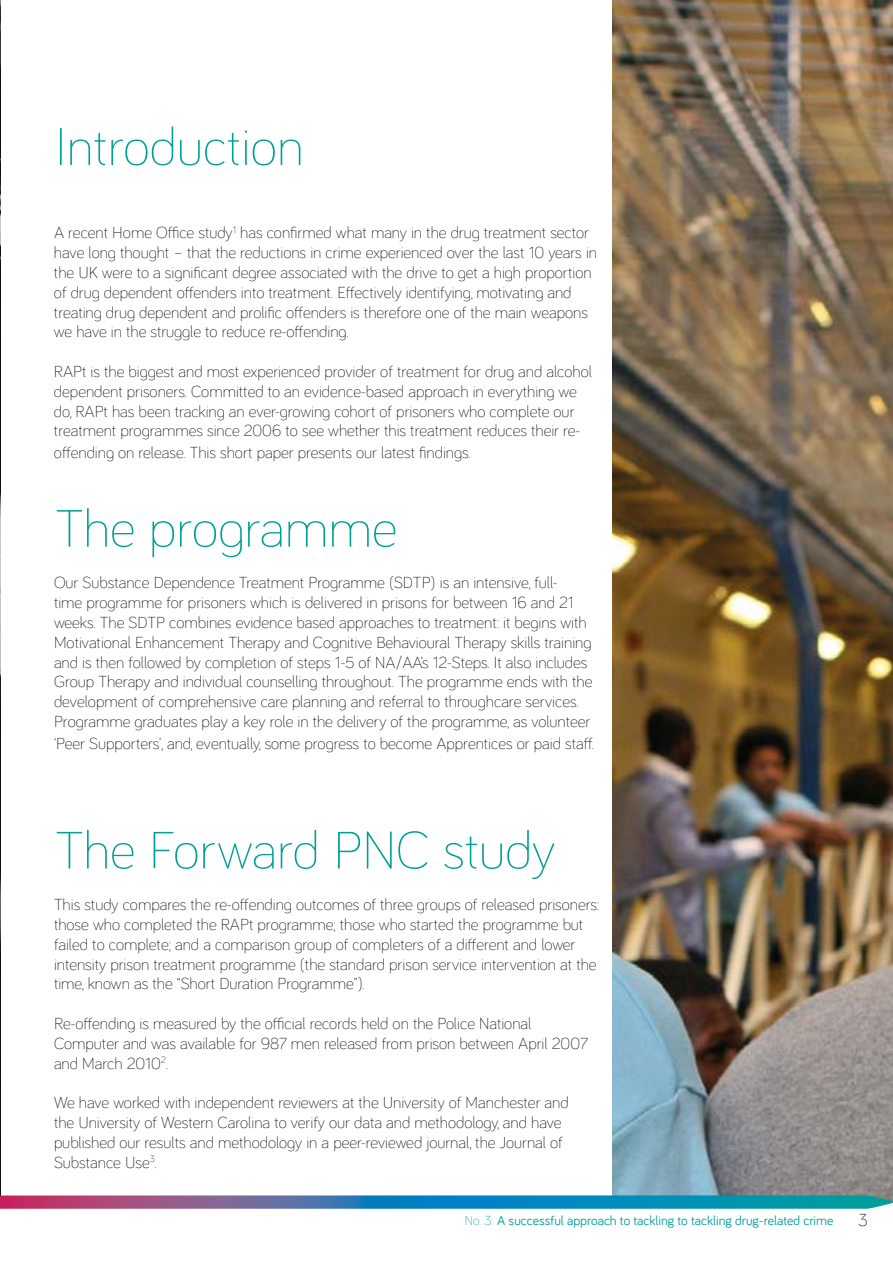
<style>
.page{position:relative;width:893px;height:1263px;background:#fff}
.page>*{position:absolute;margin:0;border:0;box-sizing:border-box;transform-origin:0 0}
.t1{font:300 54px "Bariol";color:#009f98}
.t2{font:300 18px "Bariol";color:#000}
.t3{font:300 16.5px/19.8px "Bariol";color:#000}
.t4{font:13.5px "Bariol";color:#009f98}
.s1{font-weight:300}
</style>
<div class="page">
<img style="left:612px;top:0;width:281px;height:1195px">
<img style="left:0;top:0;width:1px;height:1195px">
<svg style="left:0;top:1195px;width:893px;height:14px;background:#437da8"></svg>
<h1 class="t1" style="left:55px;top:110px;width:250px">Introduction</h1>
<p class="t3" style="left:54px;top:222px;width:545px">A recent Home Office study<sup>1</sup> has confirmed what many in the drug treatment sector have long thought – that the reductions in crime experienced over the last 10 years in the UK were to a significant degree associated with the drive to get a high proportion of drug dependent offenders into treatment. Effectively identifying, motivating and treating drug dependent and prolific offenders is therefore one of the main weapons we have in the struggle to reduce re-offending.</p>
<p class="t3" style="left:54px;top:361px;width:539px">RAPt is the biggest and most experienced provider of treatment for drug and alcohol dependent prisoners. Committed to an evidence-based approach in everything we do, RAPt has been tracking an ever-growing cohort of prisoners who complete our treatment programmes since 2006 to see whether this treatment reduces their re-</p>
<p class="t3" style="left:54px;top:442px;width:418px">offending on release. This short paper presents our latest findings.</p>
<h1 class="t1" style="left:55px;top:492px;width:344px">The programme</h1>
<p class="t3" style="left:54px;top:572px;width:540px">Our Substance Dependence Treatment Programme (SDTP) is an intensive, full-<br>time programme for prisoners which is delivered in prisons for between 16 and 21 weeks. The SDTP combines evidence based approaches to treatment: it begins with Motivational Enhancement Therapy and Cognitive Behavioural Therapy skills training and is then followed by completion of steps 1-5 of NA/AA’s 12-Steps. It also includes Group Therapy and individual counselling throughout. The programme ends with the development of comprehensive care planning and referral to throughcare services.<br>Programme graduates play a key role in the delivery of the programme, as volunteer</p>
<p class="t3" style="left:54px;top:732px;width:541px">‘Peer Supporters’, and, eventually, some progress to become Apprentices or paid staff.</p>
<h1 class="t1" style="left:55px;top:813px;width:502px">The Forward PNC study</h1>
<p class="t3" style="left:54px;top:894px;width:547px">This study compares the re-offending outcomes of three groups of released prisoners: those who completed the RAPt programme; those who started the programme but failed to complete; and a comparison group of completers of a different and lower intensity prison treatment programme (the standard prison service intervention at the time, known as the “Short Duration Programme”).</p>
<p class="t3" style="left:54px;top:1013px;width:536px">Re-offending is measured by the official records held on the Police National<br>Computer and was available for 987 men released from prison between April 2007 and March 2010<sup>2</sup>.</p>
<p class="t3" style="left:54px;top:1092px;width:516px">We have worked with independent reviewers at the University of Manchester and the University of Western Carolina to verify our data and methodology, and have published our results and methodology in a peer-reviewed journal, the Journal of Substance Use<sup>3</sup>.</p>
<p class="t4" style="left:465px;top:1211px;width:370px"><span class="s1">No. 3:</span> A successful approach to tackling to tackling drug-related crime</p>
<p class="t2" style="left:858px;top:1207px;width:11px">3</p>
</div>
